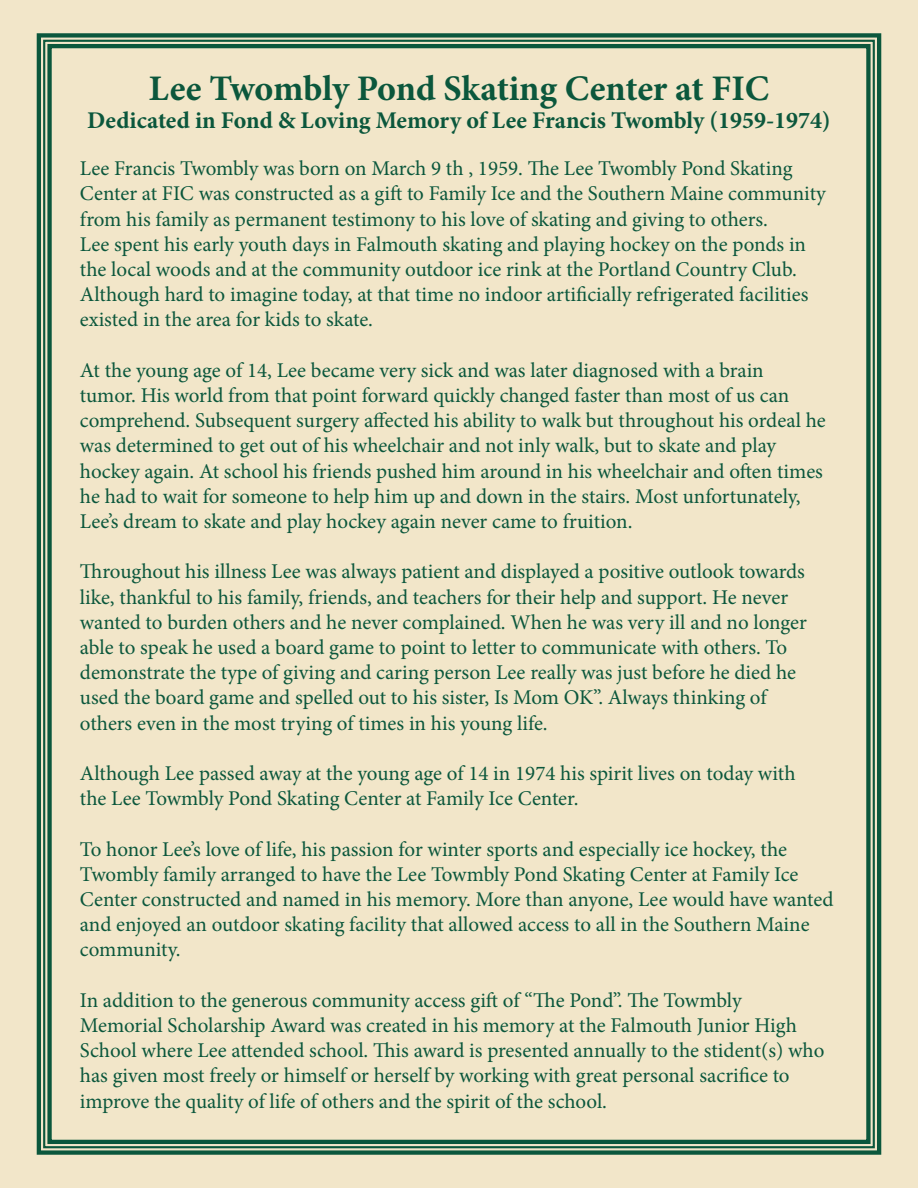
<style>
.page{position:relative;width:918px;height:1188px;background:#f2e6c9}
.page>*{position:absolute;margin:0;border:0;box-sizing:border-box;transform-origin:0 0}
.t1{font:700 36px "Minion Pro";letter-spacing:-.005em;color:#0b573c}
.t2{font:700 24px "Minion Pro";color:#0b573c}
.t3{font:21px "Minion Pro";letter-spacing:-.005em;color:#0b573c}
</style>
<div class="page">
<div style="left:35px;top:31px;width:848px;height:1126px;background:#f2e6c9"></div>
<div style="left:47px;top:44px;width:824px;height:1100px;border:4px solid #0b573c"></div>
<p class="t1" style="left:149px;top:63px;width:622px">Lee Twombly Pond Skating Center at FIC</p>
<p class="t2" style="left:87px;top:104px;width:745px">Dedicated in Fond &amp; Loving Memory of Lee Francis Twombly (1959-1974)</p>
<p class="t3" style="left:80px;top:154px;width:714px">Lee Francis Twombly was born on March 9 th , 1959. The Lee Twombly Pond Skating</p>
<p class="t3" style="left:80px;top:180px;width:747px">Center at FIC was constructed as a gift to Family Ice and the Southern Maine community</p>
<p class="t3" style="left:80px;top:205px;width:690px">from his family as permanent testimony to his love of skating and giving to others.</p>
<p class="t3" style="left:80px;top:230px;width:728px">Lee spent his early youth days in Falmouth skating and playing hockey on the ponds in</p>
<p class="t3" style="left:80px;top:255px;width:718px">the local woods and at the community outdoor ice rink at the Portland Country Club.</p>
<p class="t3" style="left:80px;top:280px;width:730px">Although hard to imagine today, at that time no indoor artificially refrigerated facilities</p>
<p class="t3" style="left:80px;top:306px;width:295px">existed in the area for kids to skate.</p>
<p class="t3" style="left:80px;top:356px;width:685px">At the young age of 14, Lee became very sick and was later diagnosed with a brain</p>
<p class="t3" style="left:80px;top:381px;width:711px">tumor. His world from that point forward quickly changed faster than most of us can</p>
<p class="t3" style="left:80px;top:406px;width:747px">comprehend. Subsequent surgery affected his ability to walk but throughout his ordeal he</p>
<p class="t3" style="left:80px;top:432px;width:698px">was determined to get out of his wheelchair and not inly walk, but to skate and play</p>
<p class="t3" style="left:80px;top:457px;width:745px">hockey again. At school his friends pushed him around in his wheelchair and often times</p>
<p class="t3" style="left:80px;top:482px;width:722px">he had to wait for someone to help him up and down in the stairs. Most unfortunately,</p>
<p class="t3" style="left:80px;top:507px;width:554px">Lee’s dream to skate and play hockey again never came to fruition.</p>
<p class="t3" style="left:80px;top:558px;width:727px">Throughout his illness Lee was always patient and displayed a positive outlook towards</p>
<p class="t3" style="left:80px;top:583px;width:710px">like, thankful to his family, friends, and teachers for their help and support. He never</p>
<p class="t3" style="left:80px;top:608px;width:729px">wanted to burden others and he never complained. When he was very ill and no longer</p>
<p class="t3" style="left:80px;top:633px;width:709px">able to speak he used a board game to point to letter to communicate with others. To</p>
<p class="t3" style="left:80px;top:658px;width:718px">demonstrate the type of giving and caring person Lee really was just before he died he</p>
<p class="t3" style="left:80px;top:684px;width:688px">used the board game and spelled out to his sister, Is Mom OK”. Always thinking of</p>
<p class="t3" style="left:80px;top:709px;width:469px">others even in the most trying of times in his young life.</p>
<p class="t3" style="left:80px;top:759px;width:717px">Although Lee passed away at the young age of 14 in 1974 his spirit lives on today with</p>
<p class="t3" style="left:80px;top:784px;width:500px">the Lee Towmbly Pond Skating Center at Family Ice Center.</p>
<p class="t3" style="left:80px;top:835px;width:709px">To honor Lee’s love of life, his passion for winter sports and especially ice hockey, the</p>
<p class="t3" style="left:80px;top:860px;width:720px">Twombly family arranged to have the Lee Towmbly Pond Skating Center at Family Ice</p>
<p class="t3" style="left:80px;top:885px;width:755px">Center constructed and named in his memory. More than anyone, Lee would have wanted</p>
<p class="t3" style="left:80px;top:910px;width:731px">and enjoyed an outdoor skating facility that allowed access to all in the Southern Maine</p>
<p class="t3" style="left:80px;top:936px;width:102px">community.</p>
<p class="t3" style="left:80px;top:986px;width:663px">In addition to the generous community access gift of “The Pond”. The Towmbly</p>
<p class="t3" style="left:80px;top:1011px;width:719px">Memorial Scholarship Award was created in his memory at the Falmouth Junior High</p>
<p class="t3" style="left:80px;top:1036px;width:746px">School where Lee attended school. This award is presented annually to the stident(s) who</p>
<p class="t3" style="left:80px;top:1062px;width:711px">has given most freely or himself or herself by working with great personal sacrifice to</p>
<p class="t3" style="left:80px;top:1087px;width:529px">improve the quality of life of others and the spirit of the school.</p>
</div>
